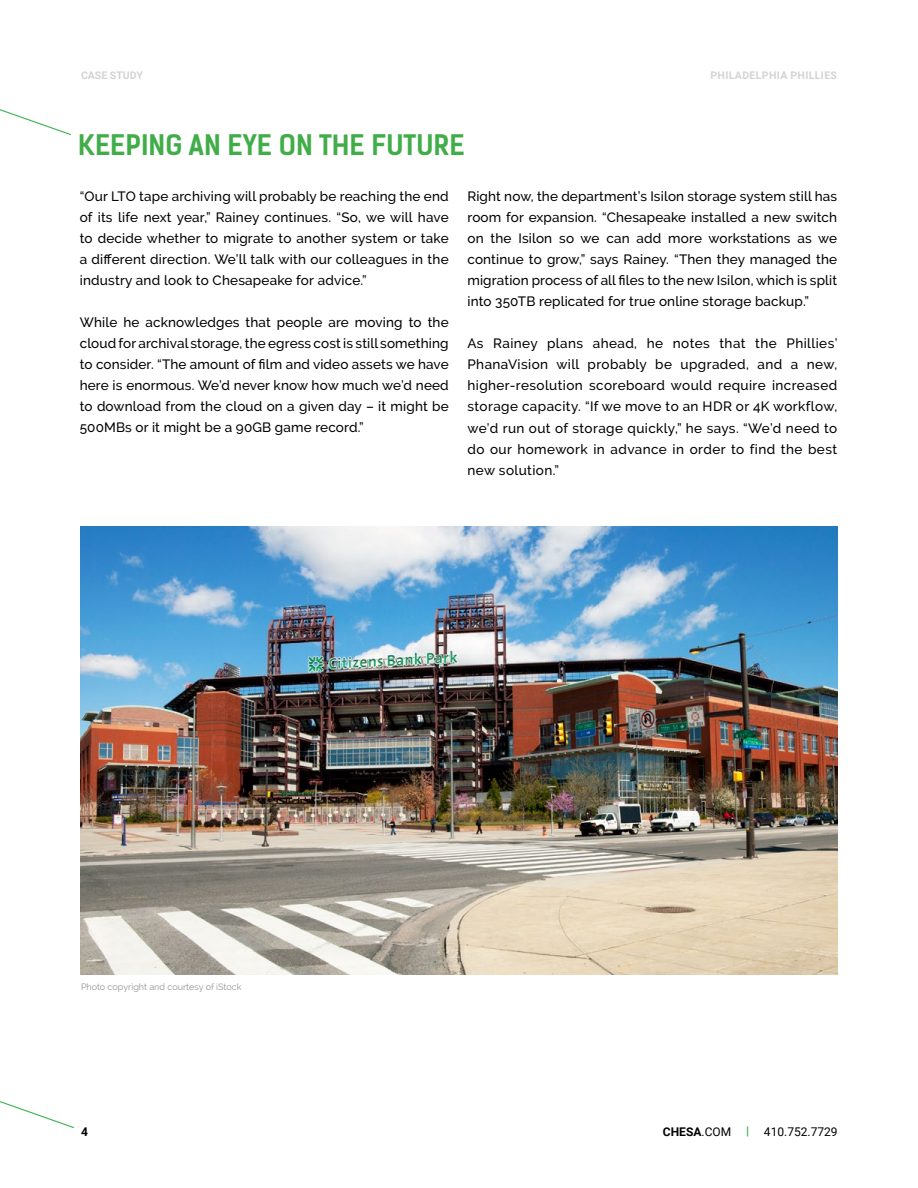
<style>
.page{position:relative;width:918px;height:1188px;background:#fff}
.page>*{position:absolute;margin:0;border:0;box-sizing:border-box;transform-origin:0 0}
.t1{font:700 27px "Kelson Sans";color:#41ad49}
.t2{font:500 13.5px/21px "Raleway";letter-spacing:.01em;color:#000;text-align:justify}
.t3{font:12px "Roboto";color:#000}
.t4{font:700 12px "Roboto";color:#000}
.t5{font:700 10.5px "Roboto";letter-spacing:.035em;color:#d1d3d5}
.t6{font:700 10.5px "Roboto";color:#d1d3d5}
.t7{font:9px "Raleway";color:#939598}
.s1{font-weight:700}
.s2{font-weight:700;color:#41ad49}
</style>
<div class="page">
<img style="left:80px;top:526px;width:758px;height:448px">
<svg style="left:0;top:109px;width:71px;height:264px"></svg>
<svg style="left:0;top:1101px;width:74px;height:28px"></svg>
<p class="t6" style="left:81px;top:68px;width:63px">CASE STUDY</p>
<p class="t5" style="left:710px;top:68px;width:128px">PHILADELPHIA PHILLIES</p>
<h1 class="t1" style="left:78px;top:129px;width:388px">KEEPING AN EYE ON THE FUTURE</h1>
<p class="t2" style="left:80px;top:186px;width:371px">“Our LTO tape archiving will probably be reaching the end of its life next year,” Rainey continues. “So, we will have to decide whether to migrate to another system or take a different direction. We’ll talk with our colleagues in the industry and look to Chesapeake for advice.”</p>
<p class="t2" style="left:80px;top:312px;width:371px">While he acknowledges that people are moving to the cloud for archival storage, the egress cost is still something to consider. “The amount of film and video assets we have here is enormous. We’d never know how much we’d need to download from the cloud on a given day – it might be 500MBs or it might be a 90GB game record.”</p>
<p class="t2" style="left:467px;top:186px;width:371px">Right now, the department’s Isilon storage system still has room for expansion. “Chesapeake installed a new switch on the Isilon so we can add more workstations as we continue to grow,” says Rainey. “Then they managed the migration process of all files to the new Isilon, which is split into 350TB replicated for true online storage backup.”</p>
<p class="t2" style="left:467px;top:333px;width:371px">As Rainey plans ahead, he notes that the Phillies’ PhanaVision will probably be upgraded, and a new, higher-resolution scoreboard would require increased storage capacity. “If we move to an HDR or 4K workflow, we’d run out of storage quickly,” he says. “We’d need to do our homework in advance in order to find the best new solution.”</p>
<p class="t7" style="left:81px;top:982px;width:162px">Photo copyright and courtesy of iStock</p>
<p class="t4" style="left:81px;top:1123px;width:8px">4</p>
<p class="t3" style="left:663px;top:1123px;width:176px"><span class="s1">CHESA</span>.COM <span class="s2">|</span> 410.752.7729</p>
</div>
